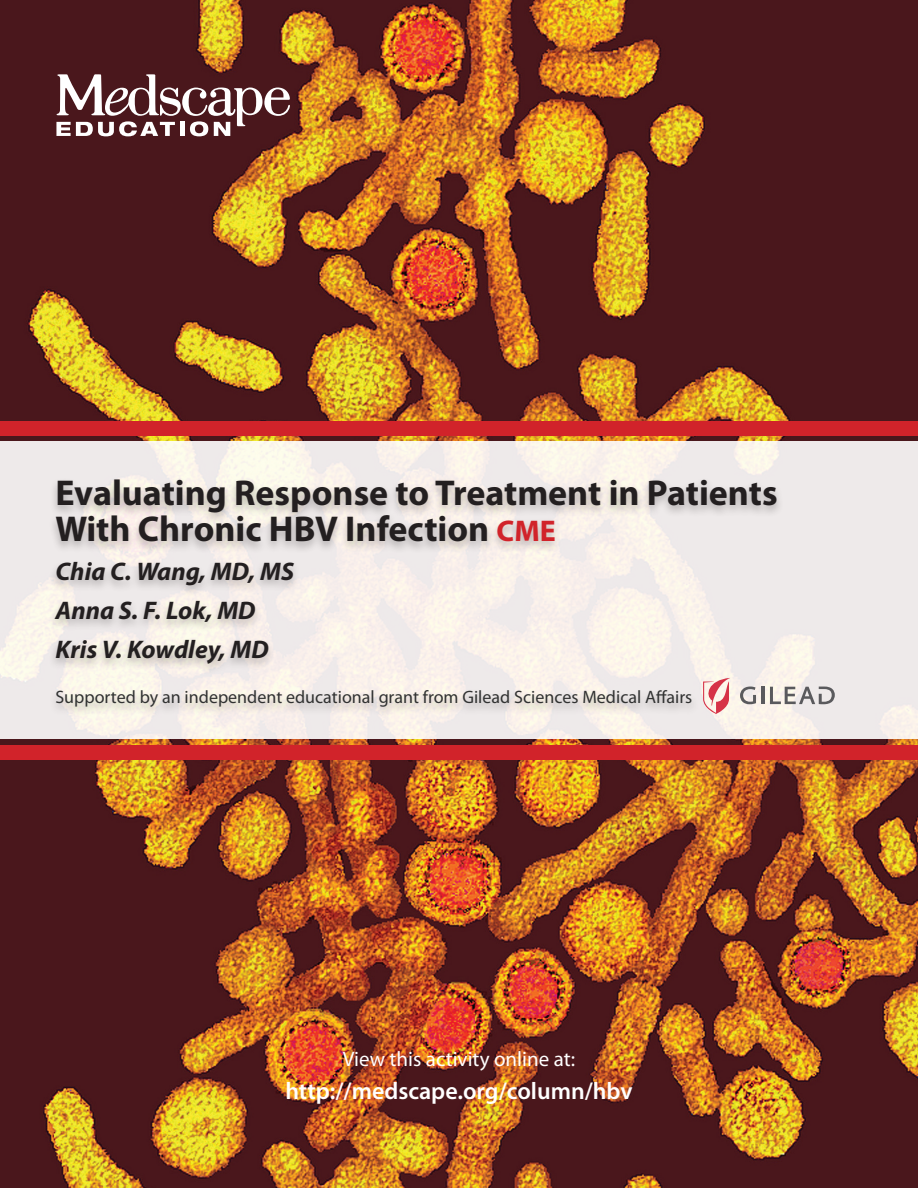
<style>
.page{position:relative;width:918px;height:1188px;background:#fff}
.page>*{position:absolute;margin:0;border:0;box-sizing:border-box;transform-origin:0 0}
.t1{font:700 36px/36px "Myriad Pro";color:#231f20}
.t2{font:italic 700 25.5px/39px "Myriad Pro";color:#231f20}
.t3{font:600 24px "Myriad Pro";color:#fff}
.t4{font:21px "Myriad Pro";color:#fff}
.t5{font:18px "Myriad Pro";color:#313232}
.s1{font-size:30px;color:#d1232a}
</style>
<div class="page">
<img style="left:0;top:0;width:918px;height:1188px">
<div style="left:0;top:441px;width:918px;height:298px;background:linear-gradient(to right,#f5f0ea,#f3eeea)"></div>
<div style="left:0;top:421px;width:918px;height:15px;background:#d1232a"></div>
<div style="left:0;top:745px;width:918px;height:15px;background:#d1232a"></div>
<div style="left:47px;top:476px;width:737px;height:243px;background:#231f20;opacity:.3"></div>
<svg style="left:56px;top:74px;width:234px;height:62px"></svg>
<svg style="left:740px;top:687px;width:16px;height:17px"></svg>
<hr style="left:761px;top:687px;width:3px;height:17px;background:#5a5a5d">
<svg style="left:770px;top:687px;width:65px;height:17px"></svg>
<svg style="left:703px;top:678px;width:27px;height:36px"></svg>
<h1 class="t1" style="left:55px;top:474px;width:724px">Evaluating Response to Treatment in Patients<br>With Chronic HBV Infection <span class="s1">CME</span></h1>
<h2 class="t2" style="left:55px;top:552px;width:240px">Chia C. Wang, MD, MS<br>Anna S. F. Lok, MD<br>Kris V. Kowdley, MD</h2>
<p class="t5" style="left:55px;top:686px;width:639px">Supported by an independent educational grant from Gilead Sciences Medical Affairs</p>
<p class="t4" style="left:343px;top:1046px;width:234px">View this activity online at:</p>
<h3 class="t3" style="left:285px;top:1075px;width:349px">http://medscape.org/column/hbv</h3>
</div>
